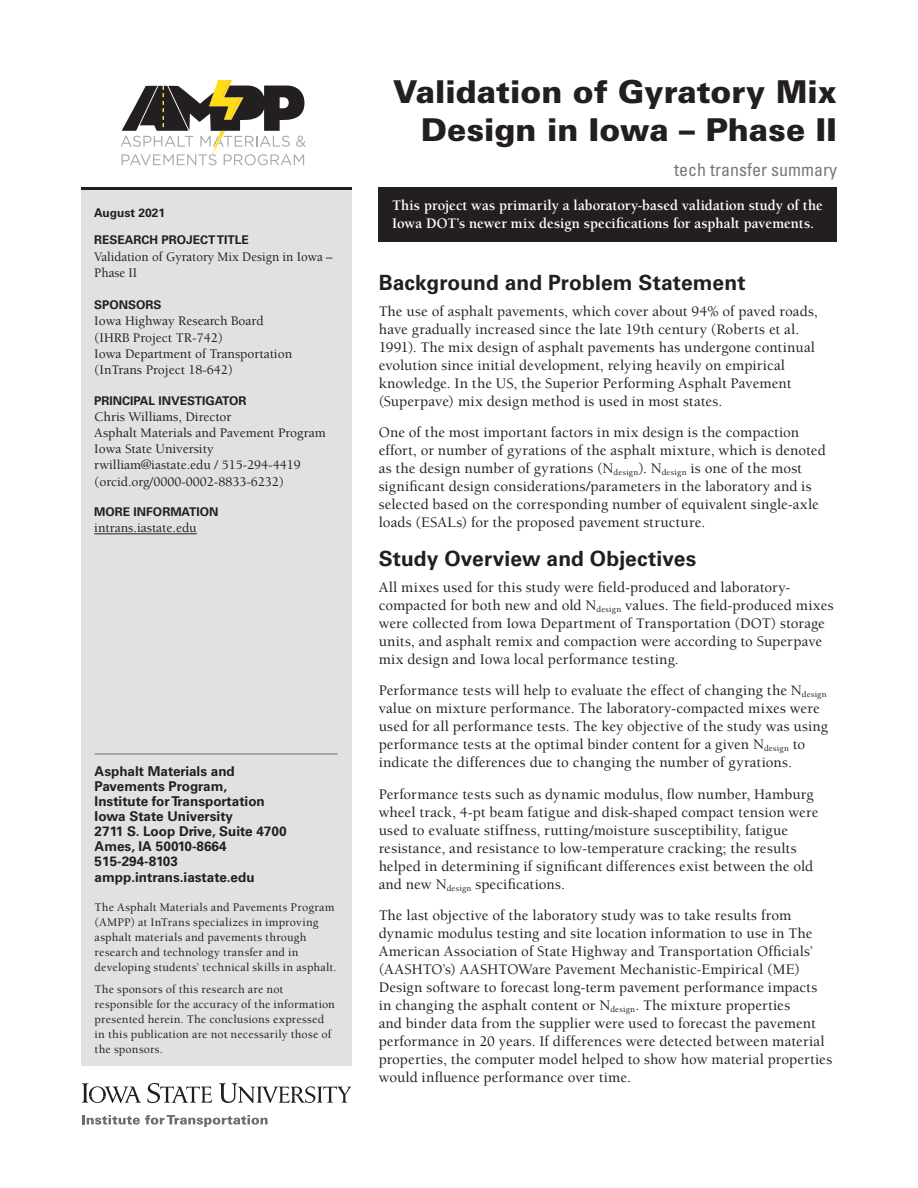
<style>
.page{position:relative;width:918px;height:1188px;background:#fff}
.page>*{position:absolute;margin:0;border:0;box-sizing:border-box;transform-origin:0 0}
.t1{font:900 31.5px/37.8px "Univers LT Std";color:#231f20;text-align:right}
.head_1{font:700 21px "Univers LT Std";letter-spacing:.005em;color:#231f20}
.tech_transfer_summar{font:condensed 18px "Univers LT Std";color:#76787b}
.Body_text{font:500 15px/18px "Berkeley Std";letter-spacing:.005em;color:#231f20}
.pullout_sentence{font:700 15px/18px "Berkeley Std";letter-spacing:.005em;color:#fff}
.info{font:500 13.5px "Berkeley Std";color:#231f20}
.address{font:700 13.5px "Univers LT Std";color:#231f20}
.info-2{font:500 13.5px/16.2px "Berkeley Std";color:#231f20;scale:.96 1}
.AMPP_summary{font:500 12px/15px "Berkeley Std";letter-spacing:.015em;color:#231f20}
.label{font:700 12px "Univers LT Std";color:#231f20}
.date{font:700 12px "Univers LT Std";color:#231f20}
</style>
<div class="page">
<svg style="left:121px;top:81px;width:185px;height:84px"></svg>
<div style="left:379px;top:187px;width:458px;height:55px;background:#231f20"></div>
<div style="left:81px;top:190px;width:270px;height:876px;background:#e0e1e3"></div>
<hr style="left:81px;top:187px;width:270px;height:3px;background:#231f20">
<hr style="left:94px;top:533px;width:103px;height:1px;background:#231f20">
<hr style="left:95px;top:754px;width:243px;height:1px;background:#6c6d70">
<svg style="left:82px;top:1083px;width:59px;height:20px"></svg>
<svg style="left:147px;top:1083px;width:65px;height:20px"></svg>
<svg style="left:219px;top:1083px;width:132px;height:20px"></svg>
<svg style="left:82px;top:1115px;width:186px;height:12px"></svg>
<p class="date" style="left:94px;top:205px;width:72px">August 2021</p>
<h1 class="label" style="left:94px;top:233px;width:156px">RESEARCH PROJECT TITLE</h1>
<p class="info-2" style="left:94px;top:249px;width:250px">Validation of Gyratory Mix Design in Iowa –<br>Phase II</p>
<h1 class="label" style="left:94px;top:298px;width:69px">SPONSORS</h1>
<p class="info" style="left:94px;top:314px;width:171px">Iowa Highway Research Board</p>
<p class="info" style="left:94px;top:330px;width:130px">(IHRB Project TR-742)</p>
<p class="info" style="left:94px;top:346px;width:199px">Iowa Department of Transportation</p>
<p class="info" style="left:94px;top:363px;width:140px">(InTrans Project 18-642)</p>
<h1 class="label" style="left:94px;top:393px;width:154px">PRINCIPAL INVESTIGATOR</h1>
<p class="info" style="left:94px;top:409px;width:139px">Chris Williams, Director</p>
<p class="info" style="left:94px;top:426px;width:233px">Asphalt Materials and Pavement Program</p>
<p class="info" style="left:94px;top:442px;width:121px">Iowa State University</p>
<p class="info" style="left:94px;top:458px;width:208px">rwilliam@iastate.edu / 515-294-4419</p>
<p class="info" style="left:94px;top:474px;width:191px">(orcid.org/0000-0002-8833-6232)</p>
<h1 class="label" style="left:94px;top:505px;width:126px">MORE INFORMATION</h1>
<p class="info" style="left:94px;top:521px;width:104px">intrans.iastate.edu</p>
<p class="address" style="left:95px;top:763px;width:142px">Asphalt Materials and</p>
<p class="address" style="left:95px;top:778px;width:134px">Pavements Program,</p>
<p class="address" style="left:95px;top:793px;width:172px">Institute for Transportation</p>
<p class="address" style="left:95px;top:808px;width:140px">Iowa State University</p>
<p class="address" style="left:95px;top:823px;width:194px">2711 S. Loop Drive, Suite 4700</p>
<p class="address" style="left:95px;top:838px;width:133px">Ames, IA 50010-8664</p>
<p class="address" style="left:95px;top:853px;width:85px">515-294-8103</p>
<p class="address" style="left:95px;top:870px;width:162px">ampp.intrans.iastate.edu</p>
<p class="AMPP_summary" style="left:95px;top:900px;width:244px">The Asphalt Materials and Pavements Program (AMPP) at InTrans specializes in improving asphalt materials and pavements through research and technology transfer and in developing students’ technical skills in asphalt.</p>
<p class="AMPP_summary" style="left:95px;top:982px;width:242px">The sponsors of this research are not responsible for the accuracy of the information presented herein. The conclusions expressed in this publication are not necessarily those of the sponsors.</p>
<p class="t1" style="left:393px;top:73px;width:445px">Validation of Gyratory Mix<br>Design in Iowa – Phase II</p>
<p class="tech_transfer_summar" style="left:674px;top:158px;width:164px">tech transfer summary</p>
<p class="pullout_sentence" style="left:392px;top:197px;width:432px">This project was primarily a laboratory-based validation study of the<br>Iowa DOT’s newer mix design specifications for asphalt pavements.</p>
<h1 class="head_1" style="left:379px;top:270px;width:368px">Background and Problem Statement</h1>
<p class="Body_text" style="left:379px;top:302px;width:441px">The use of asphalt pavements, which cover about 94% of paved roads, have gradually increased since the late 19th century (Roberts et al.<br>1991). The mix design of asphalt pavements has undergone continual evolution since initial development, relying heavily on empirical knowledge. In the US, the Superior Performing Asphalt Pavement (Superpave) mix design method is used in most states.</p>
<p class="Body_text" style="left:379px;top:424px;width:449px">One of the most important factors in mix design is the compaction effort, or number of gyrations of the asphalt mixture, which is denoted as the design number of gyrations (N<sub>design</sub>). N<sub>design</sub> is one of the most significant design considerations/parameters in the laboratory and is selected based on the corresponding number of equivalent single-axle loads (ESALs) for the proposed pavement structure.</p>
<h1 class="head_1" style="left:379px;top:546px;width:319px">Study Overview and Objectives</h1>
<p class="Body_text" style="left:379px;top:578px;width:456px">All mixes used for this study were field-produced and laboratory&shy;compacted for both new and old N<sub>design</sub> values. The field-produced mixes were collected from Iowa Department of Transportation (DOT) storage units, and asphalt remix and compaction were according to Superpave mix design and Iowa local performance testing.</p>
<p class="Body_text" style="left:379px;top:682px;width:451px">Performance tests will help to evaluate the effect of changing the N<sub>design </sub>value on mixture performance. The laboratory-compacted mixes were used for all performance tests. The key objective of the study was using performance tests at the optimal binder content for a given N<sub>design</sub> to indicate the differences due to changing the number of gyrations.</p>
<p class="Body_text" style="left:379px;top:785px;width:441px">Performance tests such as dynamic modulus, flow number, Hamburg wheel track, 4-pt beam fatigue and disk-shaped compact tension were used to evaluate stiffness, rutting/moisture susceptibility, fatigue resistance, and resistance to low-temperature cracking; the results helped in determining if significant differences exist between the old and new N<sub>design</sub> specifications.</p>
<p class="Body_text" style="left:379px;top:907px;width:455px">The last objective of the laboratory study was to take results from dynamic modulus testing and site location information to use in The American Association of State Highway and Transportation Officials’ (AASHTO’s) AASHTOWare Pavement Mechanistic-Empirical (ME)<br>Design software to forecast long-term pavement performance impacts in changing the asphalt content or N<sub>design</sub>. The mixture properties<br>and binder data from the supplier were used to forecast the pavement performance in 20 years. If differences were detected between material properties, the computer model helped to show how material properties would influence performance over time.</p>
</div>
